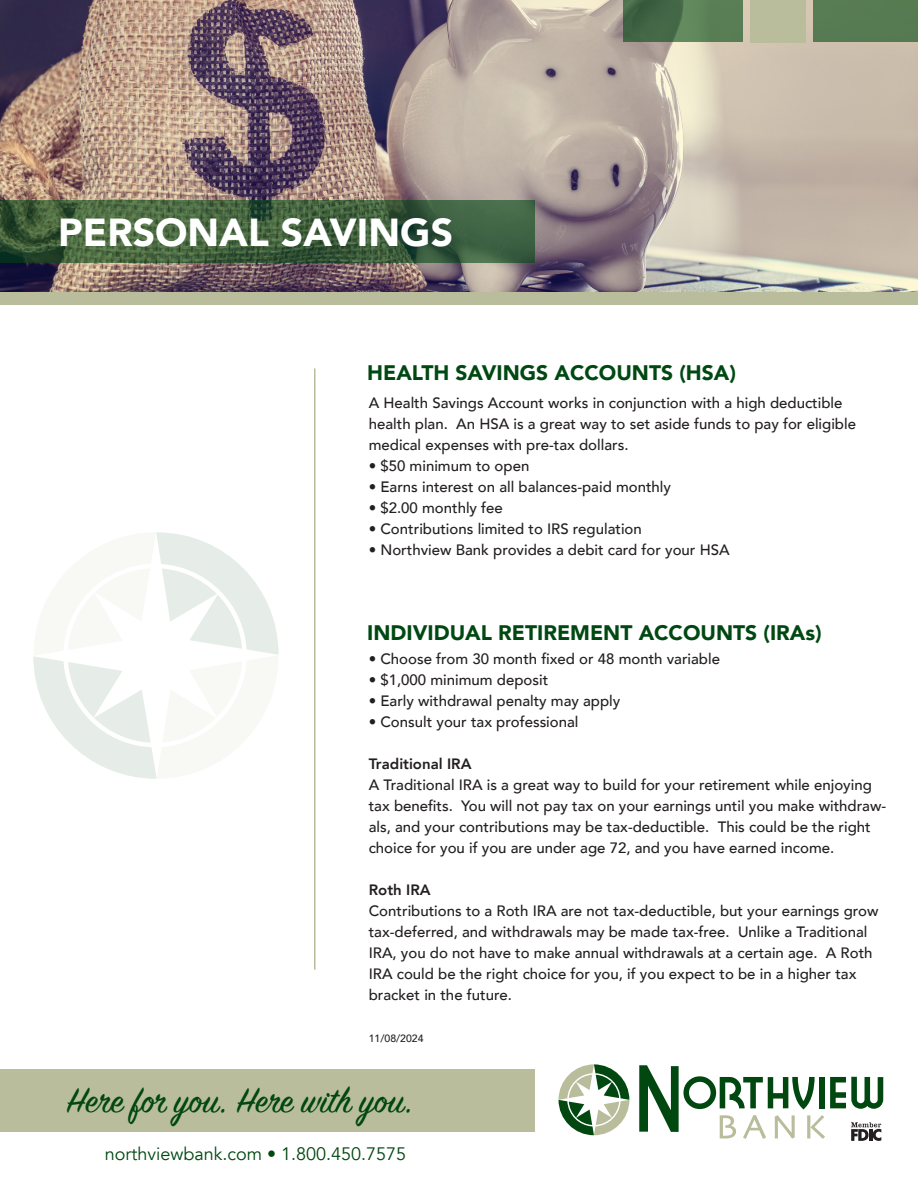
<style>
.page{position:relative;width:918px;height:1188px;background:#fff}
.page>*{position:absolute;margin:0;border:0;box-sizing:border-box;transform-origin:0 0}
.t1{font:39px "Sign Painter House Script";color:#004710}
.t2{font:900 39px "Avenir";color:#fff}
.t3{font:900 21px "Avenir";color:#004812}
.t4{font:18px "Avenir";color:#004710}
.t5{font:500 15px/21px "Avenir";color:#231f20}
.t6{font:800 15px "Avenir";color:#231f20}
.t7{font:500 10.5px "Avenir";color:#231f20}
</style>
<div class="page">
<img style="left:0;top:0;width:918px;height:291px">
<svg style="left:0;top:201px;width:535px;height:62px;background:#3f5f3d"></svg>
<div style="left:813px;top:0;width:105px;height:42px;background:#567b52"></div>
<svg style="left:623px;top:0;width:120px;height:42px;background:#4f744f"></svg>
<div style="left:751px;top:0;width:55px;height:42px;background:#babd9c"></div>
<div style="left:0;top:1069px;width:535px;height:63px;background:#babd9c"></div>
<div style="left:0;top:292px;width:918px;height:13px;background:#babd9c"></div>
<svg style="left:559px;top:1064px;width:70px;height:71px"></svg>
<svg style="left:639px;top:1065px;width:244px;height:76px"></svg>
<hr style="left:314px;top:368px;width:2px;height:602px;background:#b9bd9b">
<svg style="left:33px;top:532px;width:246px;height:247px"></svg>
<div style="left:63px;top:564px;width:184px;height:183px;border:4px solid #fff;border-radius:50%"></div>
<p class="t2" style="left:58px;top:199px;width:396px">PERSONAL SAVINGS</p>
<p class="t3" style="left:367px;top:355px;width:370px">HEALTH SAVINGS ACCOUNTS (HSA)</p>
<p class="t5" style="left:369px;top:391px;width:489px">A Health Savings Account works in conjunction with a high deductible health plan. An HSA is a great way to set aside funds to pay for eligible medical expenses with pre-tax dollars.</p>
<p class="t5" style="left:369px;top:454px;width:162px">• $50 minimum to open</p>
<p class="t5" style="left:369px;top:475px;width:304px">• Earns interest on all balances-paid monthly</p>
<p class="t5" style="left:369px;top:496px;width:136px">• $2.00 monthly fee</p>
<p class="t5" style="left:369px;top:517px;width:275px">• Contributions limited to IRS regulation</p>
<p class="t5" style="left:369px;top:538px;width:362px">• Northview Bank provides a debit card for your HSA</p>
<p class="t3" style="left:367px;top:614px;width:456px">INDIVIDUAL RETIREMENT ACCOUNTS (IRAs)</p>
<p class="t5" style="left:369px;top:648px;width:353px">• Choose from 30 month fixed or 48 month variable</p>
<p class="t5" style="left:369px;top:669px;width:181px">• $1,000 minimum deposit</p>
<p class="t5" style="left:369px;top:690px;width:253px">• Early withdrawal penalty may apply</p>
<p class="t5" style="left:369px;top:711px;width:211px">• Consult your tax professional</p>
<p class="t6" style="left:369px;top:752px;width:104px">Traditional IRA</p>
<p class="t5" style="left:369px;top:774px;width:519px">A Traditional IRA is a great way to build for your retirement while enjoying tax benefits. You will not pay tax on your earnings until you make withdraw&shy;als, and your contributions may be tax-deductible. This could be the right choice for you if you are under age 72, and you have earned income.</p>
<p class="t6" style="left:369px;top:878px;width:63px">Roth IRA</p>
<p class="t5" style="left:369px;top:900px;width:511px">Contributions to a Roth IRA are not tax-deductible, but your earnings grow tax-deferred, and withdrawals may be made tax-free. Unlike a Traditional IRA, you do not have to make annual withdrawals at a certain age. A Roth IRA could be the right choice for you, if you expect to be in a higher tax bracket in the future.</p>
<p class="t7" style="left:369px;top:1029px;width:56px">11/08/2024</p>
<p class="t1" style="left:67px;top:1077px;width:348px">Here for you. Here with you.</p>
<p class="t4" style="left:105px;top:1143px;width:303px">northviewbank.com • 1.800.450.7575</p>
</div>
